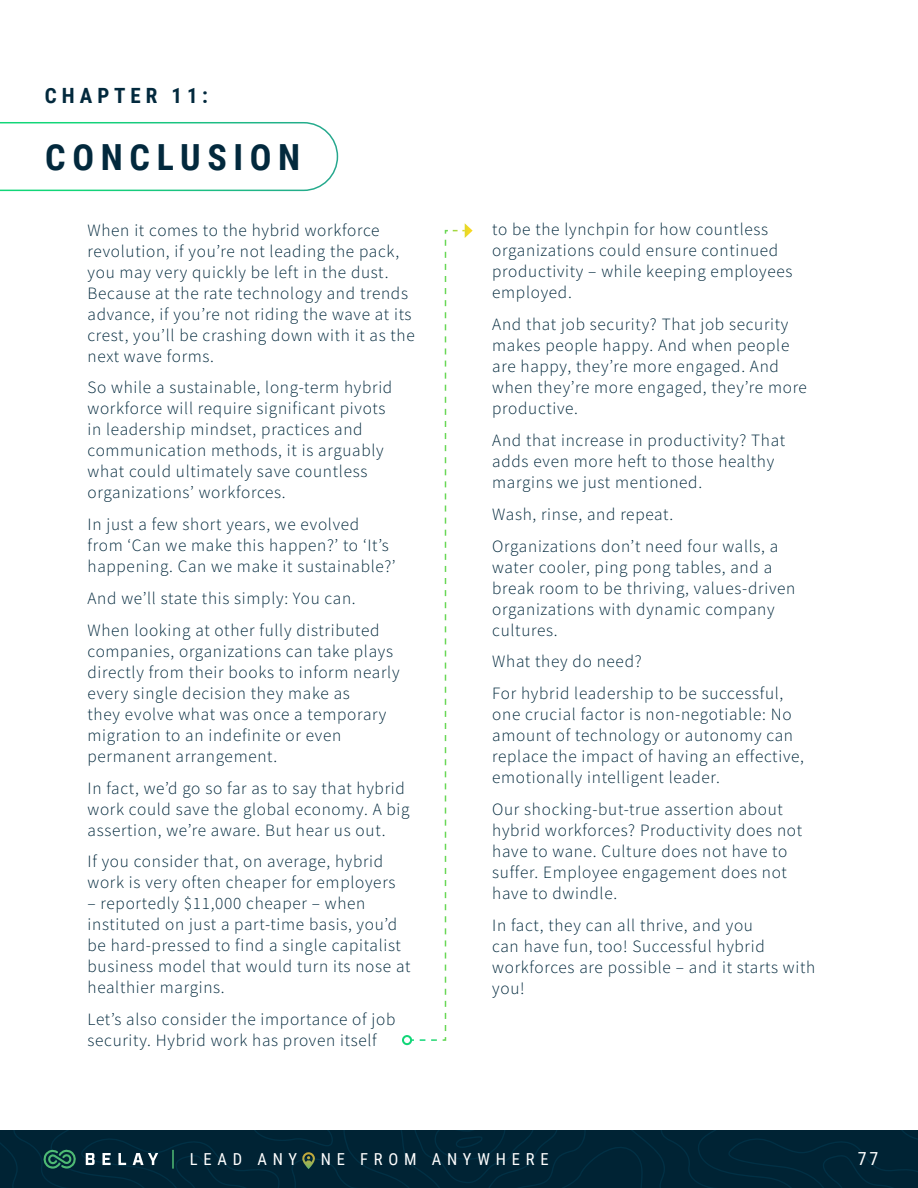
<style>
.page{position:relative;width:918px;height:1188px;background:#fff}
.page>*{position:absolute;margin:0;border:0;box-sizing:border-box;transform-origin:0 0}
.t1{font:700 36px "Roboto Condensed";letter-spacing:.185em;color:#02293d}
.t2{font:700 21px "Roboto Condensed";letter-spacing:.235em;color:#02293d}
.t3{font:18px "Roboto Condensed";color:#fff}
.t4{font:300 17.25px/21px "Source Sans Pro";letter-spacing:.04em;color:#02293d}
.t5{font:16.5px "Roboto Condensed";letter-spacing:.35em;color:#fff}
</style>
<div class="page">
<div style="left:0;top:1130px;width:918px;height:58px;background:#002334"></div>
<svg style="left:86px;top:1153px;width:9px;height:12px"></svg>
<svg style="left:102px;top:1153px;width:9px;height:12px"></svg>
<svg style="left:118px;top:1153px;width:8px;height:12px"></svg>
<svg style="left:133px;top:1153px;width:25px;height:12px"></svg>
<svg style="left:42px;top:1149px;width:34px;height:20px"></svg>
<svg style="left:172px;top:1150px;width:2px;height:19px"></svg>
<svg style="left:301px;top:1152px;width:14px;height:17px"></svg>
<svg style="left:0;top:122px;width:339px;height:70px"></svg>
<svg style="left:411px;top:229px;width:42px;height:812px"></svg>
<div style="left:402px;top:1035px;width:10px;height:10px;border:2px solid #fff;border-radius:50%"></div>
<svg style="left:453px;top:223px;width:20px;height:15px"></svg>
<p class="t2" style="left:45px;top:81px;width:164px">CHAPTER 11:</p>
<h1 class="t1" style="left:45px;top:131px;width:257px">CONCLUSION</h1>
<p class="t4" style="left:88px;top:219px;width:329px">When it comes to the hybrid workforce revolution, if you’re not leading the pack, you may very quickly be left in the dust.<br>Because at the rate technology and trends advance, if you’re not riding the wave at its crest, you’ll be crashing down with it as the next wave forms.</p>
<p class="t4" style="left:88px;top:377px;width:306px">So while a sustainable, long-term hybrid workforce will require significant pivots in leadership mindset, practices and communication methods, it is arguably what could ultimately save countless organizations’ workforces.</p>
<p class="t4" style="left:88px;top:514px;width:310px">In just a few short years, we evolved from ‘Can we make this happen?’ to ‘It’s happening. Can we make it sustainable?’</p>
<p class="t4" style="left:88px;top:582px;width:293px;line-height:31.8px">And we’ll state this simply: You can.<br>When looking at other fully distributed</p>
<p class="t4" style="left:88px;top:641px;width:314px">companies, organizations can take plays directly from their books to inform nearly every single decision they make as<br>they evolve what was once a temporary migration to an indefinite or even permanent arrangement.</p>
<p class="t4" style="left:88px;top:777px;width:324px">In fact, we’d go so far as to say that hybrid work could save the global economy. A big assertion, we’re aware. But hear us out.</p>
<p class="t4" style="left:88px;top:851px;width:309px">If you consider that, on average, hybrid work is very often cheaper for employers</p>
<p class="t4" style="left:88px;top:893px;width:324px">– reportedly $11,000 cheaper – when instituted on just a part-time basis, you’d be hard-pressed to find a single capitalist business model that would turn its nose at healthier margins.</p>
<p class="t4" style="left:88px;top:1009px;width:309px">Let’s also consider the importance of job security. Hybrid work has proven itself</p>
<p class="t4" style="left:492px;top:219px;width:302px">to be the lynchpin for how countless organizations could ensure continued productivity – while keeping employees employed.</p>
<p class="t4" style="left:492px;top:314px;width:316px">And that job security? That job security makes people happy. And when people are happy, they’re more engaged. And when they’re more engaged, they’re more productive.</p>
<p class="t4" style="left:492px;top:430px;width:294px">And that increase in productivity? That adds even more heft to those healthy margins we just mentioned.</p>
<p class="t4" style="left:492px;top:498px;width:288px;line-height:31.8px">Wash, rinse, and repeat.<br>Organizations don’t need four walls, a</p>
<p class="t4" style="left:492px;top:556px;width:305px">water cooler, ping pong tables, and a break room to be thriving, values-driven organizations with dynamic company cultures.</p>
<p class="t4" style="left:492px;top:646px;width:293px;line-height:31.8px">What they do need?<br>For hybrid leadership to be successful,</p>
<p class="t4" style="left:492px;top:704px;width:313px">one crucial factor is non-negotiable: No amount of technology or autonomy can replace the impact of having an effective, emotionally intelligent leader.</p>
<p class="t4" style="left:492px;top:799px;width:311px">Our shocking-but-true assertion about hybrid workforces? Productivity does not have to wane. Culture does not have to suffer. Employee engagement does not have to dwindle.</p>
<p class="t4" style="left:492px;top:914px;width:325px">In fact, they can all thrive, and you<br>can have fun, too! Successful hybrid workforces are possible – and it starts with you!</p>
<p class="t5" style="left:190px;top:1148px;width:109px">LEAD ANY</p>
<p class="t5" style="left:321px;top:1148px;width:229px">NE FROM ANYWHERE</p>
<p class="t3" style="left:858px;top:1146px;width:22px">77</p>
</div>
